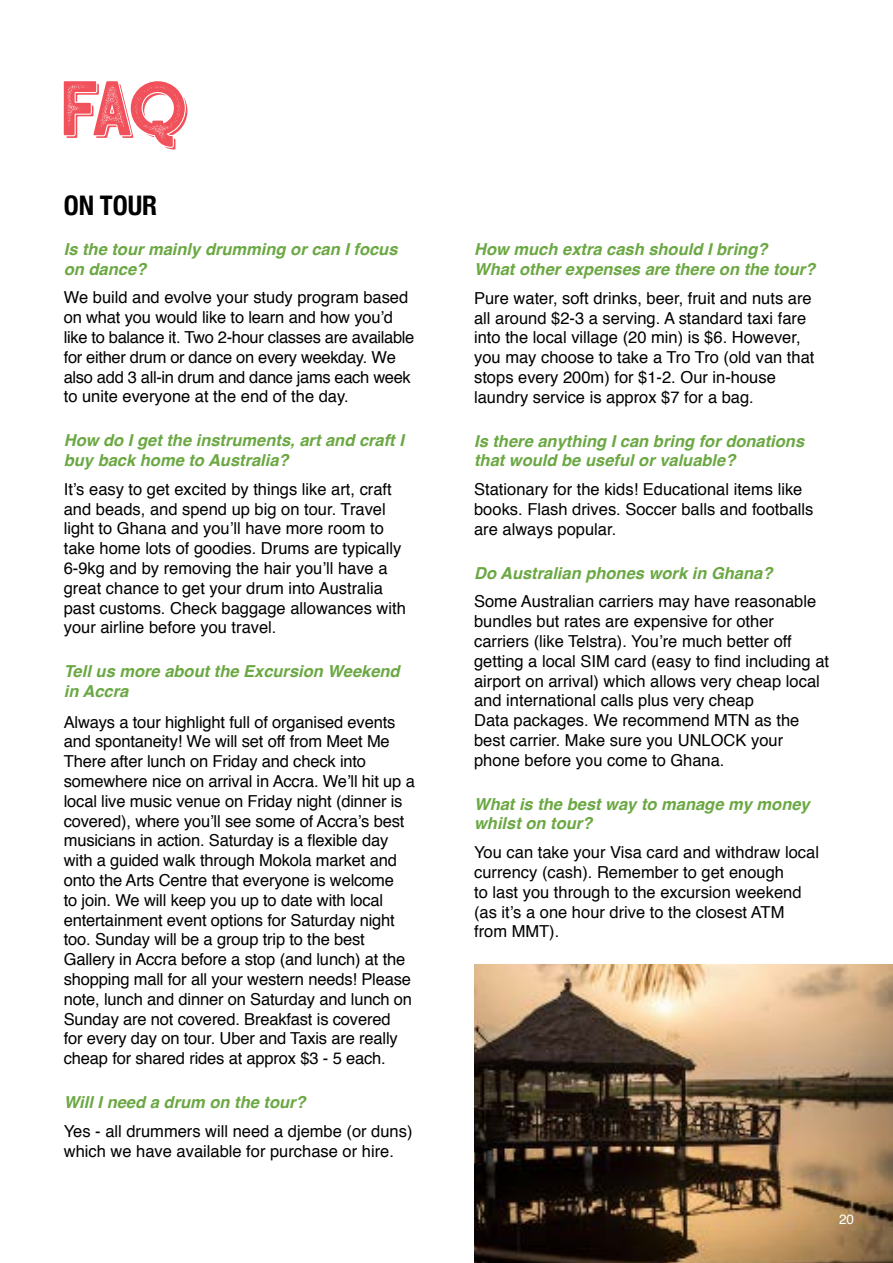
<style>
.page{position:relative;width:893px;height:1263px;background:#fff}
.page>*{position:absolute;margin:0;border:0;box-sizing:border-box;transform-origin:0 0}
.t1{font:108px "Caredrock Shadow 01";color:#f0515b}
.t2{font:700 condensed 27px "Helvetica Neue";color:#000}
.t3{font:16.5px/19.8px "Helvetica";color:#000}
.t4{font:italic 700 16.5px/19.8px "Helvetica";color:#6ba843}
.t5{font:16.5px/19.8px "Helvetica";letter-spacing:-.02em;color:#000}
.t6{font:13.5px "Helvetica";color:#fff}
</style>
<div class="page">
<img style="left:474px;top:964px;width:419px;height:299px">
<h1 class="t1" style="left:64px;top:62px;width:128px">FAQ</h1>
<h2 class="t2" style="left:64px;top:183px;width:95px">ON TOUR</h2>
<p class="t4" style="left:64px;top:241px;width:335px">Is the tour mainly drumming or can I focus on dance?</p>
<p class="t5" style="left:64px;top:288px;width:352px">We build and evolve your study program based on what you would like to learn and how you’d like to balance it. Two 2-hour classes are available for either drum or dance on every weekday. We also add 3 all-in drum and dance jams each week to unite everyone at the end of the day.</p>
<p class="t4" style="left:64px;top:432px;width:342px">How do I get the instruments, art and craft I buy back home to Australia?</p>
<p class="t3" style="left:64px;top:480px;width:344px">It’s easy to get excited by things like art, craft and beads, and spend up big on tour. Travel light to Ghana and you’ll have more room to take home lots of goodies. Drums are typically 6-9kg and by removing the hair you’ll have a great chance to get your drum into Australia past customs. Check baggage allowances with your airline before you travel.</p>
<p class="t4" style="left:64px;top:663px;width:337px">Tell us more about the Excursion Weekend in Accra</p>
<p class="t3" style="left:64px;top:712px;width:353px">Always a tour highlight full of organised events and spontaneity! We will set off from Meet Me There after lunch on Friday and check into somewhere nice on arrival in Accra. We’ll hit up a local live music venue on Friday night (dinner is covered), where you’ll see some of Accra’s best musicians in action. Saturday is a flexible day with a guided walk through Mokola market and onto the Arts Centre that everyone is welcome<br>to join. We will keep you up to date with local entertainment event options for Saturday night too. Sunday will be a group trip to the best Gallery in Accra before a stop (and lunch) at the shopping mall for all your western needs! Please note, lunch and dinner on Saturday and lunch on Sunday are not covered. Breakfast is covered<br>for every day on tour. Uber and Taxis are really cheap for shared rides at approx $3 - 5 each.</p>
<p class="t4" style="left:64px;top:1094px;width:243px">Will I need a drum on the tour?</p>
<p class="t3" style="left:64px;top:1122px;width:350px">Yes - all drummers will need a djembe (or duns) which we have available for purchase or hire.</p>
<p class="t4" style="left:474px;top:241px;width:343px">How much extra cash should I bring?<br>What other expenses are there on the tour?</p>
<p class="t3" style="left:474px;top:289px;width:342px">Pure water, soft drinks, beer, fruit and nuts are all around $2-3 a serving. A standard taxi fare into the local village (20 min) is $6. However, you may choose to take a Tro Tro (old van that stops every 200m) for $1-2. Our in-house laundry service is approx $7 for a bag.</p>
<p class="t4" style="left:474px;top:433px;width:332px">Is there anything I can bring for donations that would be useful or valuable?</p>
<p class="t3" style="left:474px;top:480px;width:341px">Stationary for the kids! Educational items like books. Flash drives. Soccer balls and footballs are always popular.</p>
<p class="t4" style="left:474px;top:565px;width:300px">Do Australian phones work in Ghana?</p>
<p class="t3" style="left:474px;top:592px;width:356px">Some Australian carriers may have reasonable bundles but rates are expensive for other carriers (like Telstra). You’re much better off getting a local SIM card (easy to find including at airport on arrival) which allows very cheap local and international calls plus very cheap<br>Data packages. We recommend MTN as the best carrier. Make sure you UNLOCK your phone before you come to Ghana.</p>
<p class="t4" style="left:474px;top:796px;width:337px">What is the best way to manage my money whilst on tour?</p>
<p class="t3" style="left:474px;top:843px;width:346px">You can take your Visa card and withdraw local currency (cash). Remember to get enough<br>to last you through to the excursion weekend (as it’s a one hour drive to the closest ATM from MMT).</p>
<p class="t6" style="left:839px;top:1209px;width:17px">20</p>
</div>
